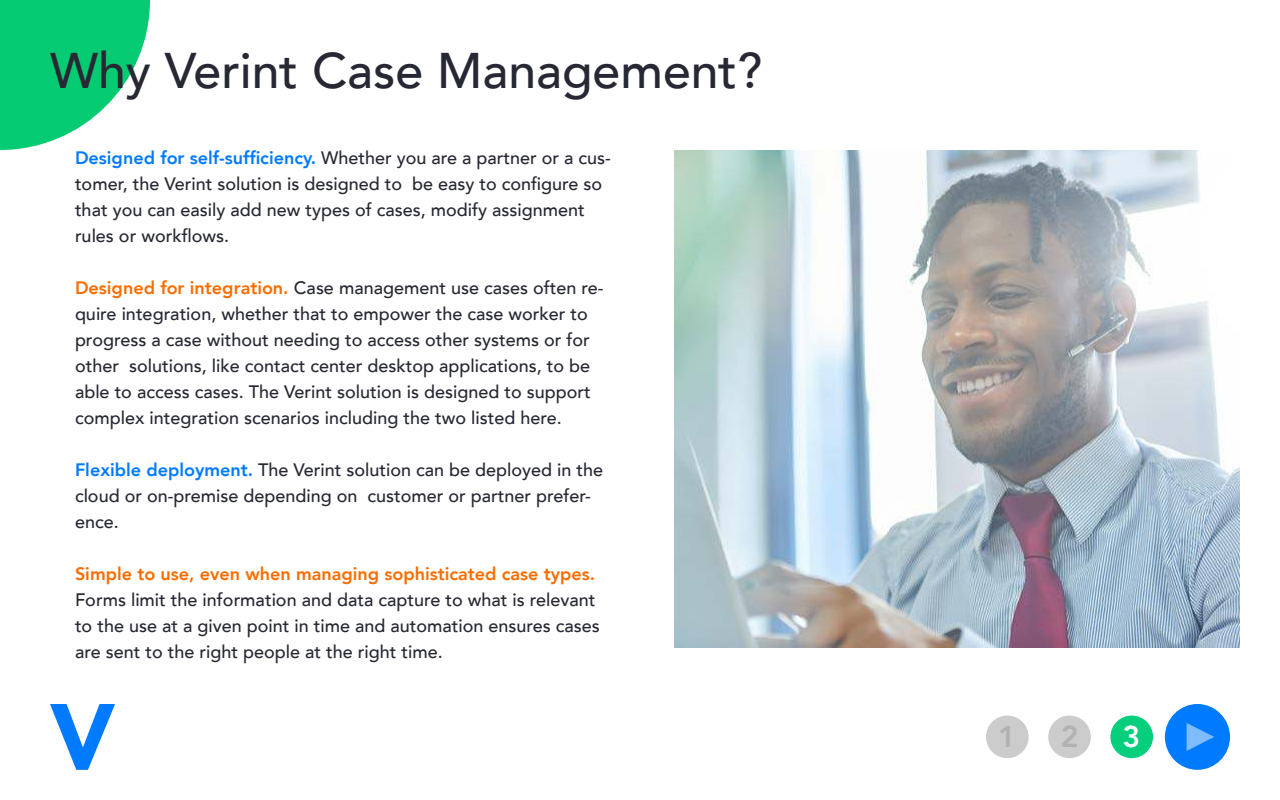
<style>
.page{position:relative;width:1280px;height:800px;background:#fff}
.page>*{position:absolute;margin:0;border:0;box-sizing:border-box;transform-origin:0 0}
.t1{font:500 50px "Avenir LT";color:#262833}
.t2{font:800 30px "Avenir LT";color:#b2b2b2}
.t3{font:800 30px "Avenir LT";color:#fff}
.t4{font:500 18px/26px "Avenir LT";color:#262833}
.t5{font:800 18px "Avenir LT";color:#f96d00}
.s1{font-weight:800;color:#007aff}
.s2{font-weight:800;color:#f96d00}
</style>
<div class="page">
<img style="left:675px;top:150px;width:565px;height:498px">
<svg style="left:50px;top:704px;width:65px;height:66px"></svg>
<svg style="left:0;top:0;width:150px;height:150px"></svg>
<div style="left:1110px;top:715px;width:44px;height:44px;background:#05ce7c;border-radius:50%"></div>
<div style="left:1109px;top:715px;width:45px;height:44px;border:1px solid #fff;border-radius:50%"></div>
<div style="left:1048px;top:715px;width:43px;height:44px;background:#ccc;border-radius:50%"></div>
<div style="left:1047px;top:715px;width:45px;height:44px;border:1px solid #fff;border-radius:50%"></div>
<div style="left:986px;top:715px;width:43px;height:44px;background:#ccc;border-radius:50%"></div>
<div style="left:985px;top:715px;width:45px;height:44px;border:1px solid #fff;border-radius:50%"></div>
<div style="left:1165px;top:704px;width:65px;height:66px;background:#007aff;border-radius:50%"></div>
<svg style="left:1187px;top:723px;width:27px;height:28px"></svg>
<h1 class="t1" style="left:50px;top:49px;width:714px">Why Verint Case Management?</h1>
<p class="t4" style="left:75px;top:146px;width:537px"><span class="s1">Designed for self-sufficiency.</span> Whether you are a partner or a cus&shy;tomer, the Verint solution is designed to be easy to configure so that you can easily add new types of cases, modify assignment rules or workflows.</p>
<p class="t4" style="left:75px;top:276px;width:530px"><span class="s2">Designed for integration.</span> Case management use cases often re&shy;quire integration, whether that to empower the case worker to progress a case without needing to access other systems or for other solutions, like contact center desktop applications, to be able to access cases. The Verint solution is designed to support complex integration scenarios including the two listed here.</p>
<p class="t4" style="left:75px;top:458px;width:530px"><span class="s1">Flexible deployment.</span> The Verint solution can be deployed in the cloud or on-premise depending on customer or partner prefer&shy;ence.</p>
<p class="t5" style="left:75px;top:566px;width:522px">Simple to use, even when managing sophisticated case types.</p>
<p class="t4" style="left:75px;top:588px;width:526px">Forms limit the information and data capture to what is relevant to the use at a given point in time and automation ensures cases are sent to the right people at the right time.</p>
<h2 class="t2" style="left:998px;top:724px;width:19px">1</h2>
<h2 class="t2" style="left:1061px;top:724px;width:19px">2</h2>
<h2 class="t3" style="left:1122px;top:724px;width:19px">3</h2>
</div>
